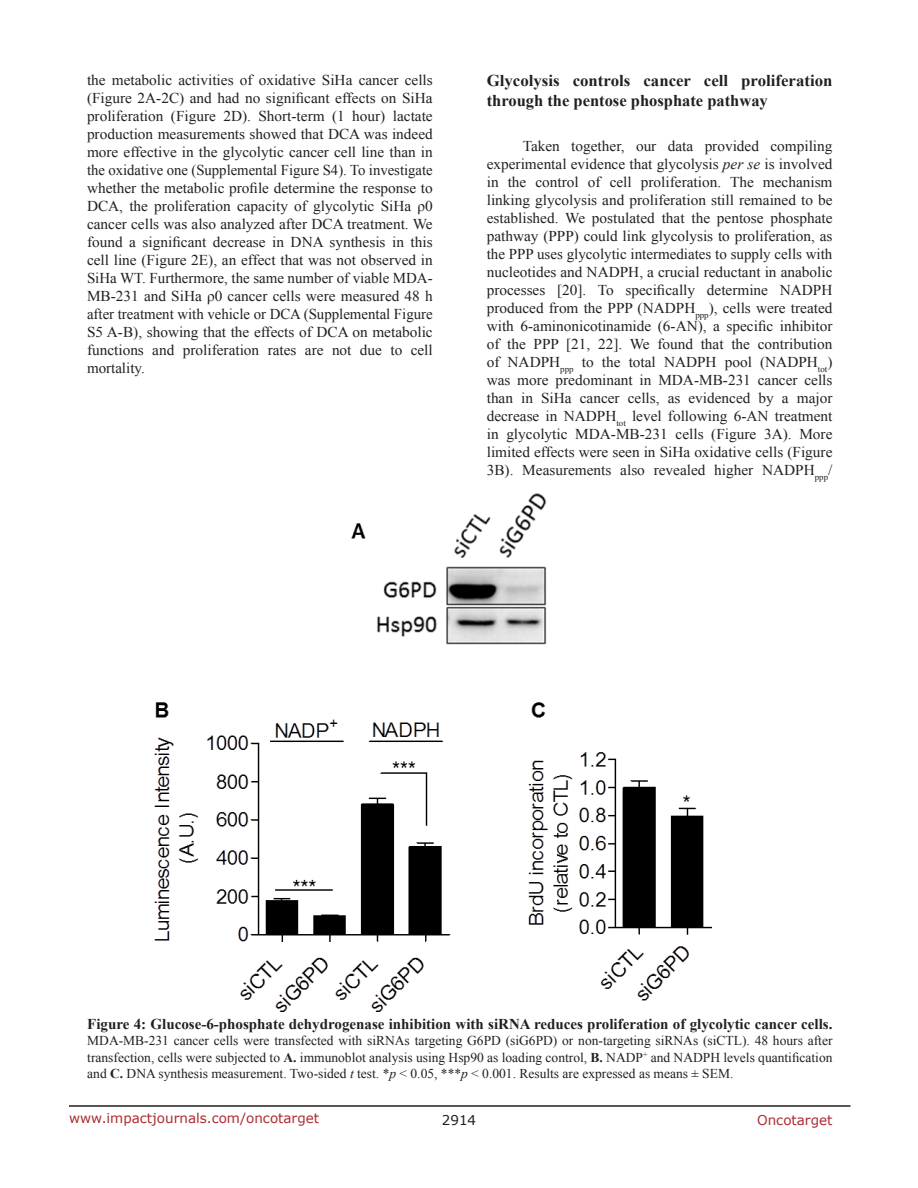
<style>
.page{position:relative;width:918px;height:1188px;background:#fff}
.page>*{position:absolute;margin:0;border:0;box-sizing:border-box;transform-origin:0 0}
.SubHeading{font:700 16.5px/19.8px "Times New Roman";color:#221f22}
.BodyText{font:15px/18px "Times New Roman";color:#221f22;text-align:justify}
.FigureText{font:700 15px "Times New Roman";color:#221f22}
.FigureText-2{font:13.5px/16.2px "Times New Roman";color:#221f22;text-align:justify}
.t1{font:13.5px "Verdana";color:#ac2b31}
.t2{font:13.5px "Verdana";color:#221f22}
.s1{font-style:italic}
.s2{font-weight:700}
</style>
<div class="page">
<hr style="left:69px;top:1105px;width:781px;height:2px;background:#231f20">
<img style="left:154px;top:494px;width:557px;height:518px">
<p class="BodyText" style="left:87px;top:71px;width:347px">the metabolic activities of oxidative SiHa cancer cells (Figure 2A-2C) and had no significant effects on SiHa proliferation (Figure 2D). Short-term (1 hour) lactate production measurements showed that DCA was indeed more effective in the glycolytic cancer cell line than in the oxidative one (Supplemental Figure S4). To investigate whether the metabolic profile determine the response to DCA, the proliferation capacity of glycolytic SiHa ρ0 cancer cells was also analyzed after DCA treatment. We found a significant decrease in DNA synthesis in this cell line (Figure 2E), an effect that was not observed in SiHa WT. Furthermore, the same number of viable MDA-MB-231 and SiHa ρ0 cancer cells were measured 48 h after treatment with vehicle or DCA (Supplemental Figure S5 A-B), showing that the effects of DCA on metabolic functions and proliferation rates are not due to cell mortality.</p>
<p class="SubHeading" style="left:487px;top:70px;width:347px">Glycolysis controls cancer cell proliferation through the pentose phosphate pathway</p>
<p class="BodyText" style="left:487px;top:137px;width:347px;text-indent:36px">Taken together, our data provided compiling experimental evidence that glycolysis <span class="s1">per se</span> is involved in the control of cell proliferation. The mechanism linking glycolysis and proliferation still remained to be established. We postulated that the pentose phosphate pathway (PPP) could link glycolysis to proliferation, as the PPP uses glycolytic intermediates to supply cells with nucleotides and NADPH, a crucial reductant in anabolic processes [20]. To specifically determine NADPH produced from the PPP (NADPH<sub>ppp</sub>), cells were treated with 6-aminonicotinamide (6-AN), a specific inhibitor of the PPP [21, 22]. We found that the contribution of NADPH<sub>ppp</sub> to the total NADPH pool (NADPH<sub>tot</sub>) was more predominant in MDA-MB-231 cancer cells than in SiHa cancer cells, as evidenced by a major decrease in NADPH<sub>tot</sub> level following 6-AN treatment in glycolytic MDA-MB-231 cells (Figure 3A). More limited effects were seen in SiHa oxidative cells (Figure 3B). Measurements also revealed higher NADPH<sub>ppp</sub>/</p>
<p class="FigureText" style="left:87px;top:1014px;width:747px">Figure 4: Glucose-6-phosphate dehydrogenase inhibition with siRNA reduces proliferation of glycolytic cancer cells.</p>
<p class="FigureText-2" style="left:87px;top:1033px;width:747px">MDA-MB-231 cancer cells were transfected with siRNAs targeting G6PD (siG6PD) or non-targeting siRNAs (siCTL). 48 hours after transfection, cells were subjected to <span class="s2">A.</span> immunoblot analysis using Hsp90 as loading control, <span class="s2">B.</span> NADP<sup>+</sup> and NADPH levels quantification and <span class="s2">C.</span> DNA synthesis measurement. Two-sided <span class="s1">t</span> test. *<span class="s1">p</span> &lt; 0.05, ***<span class="s1">p</span> &lt; 0.001. Results are expressed as means ± SEM.</p>
<p class="t1" style="left:69px;top:1109px;width:252px">www.impactjournals.com/oncotarget</p>
<p class="t2" style="left:442px;top:1111px;width:36px">2914</p>
<p class="t1" style="left:757px;top:1111px;width:77px">Oncotarget</p>
</div>
